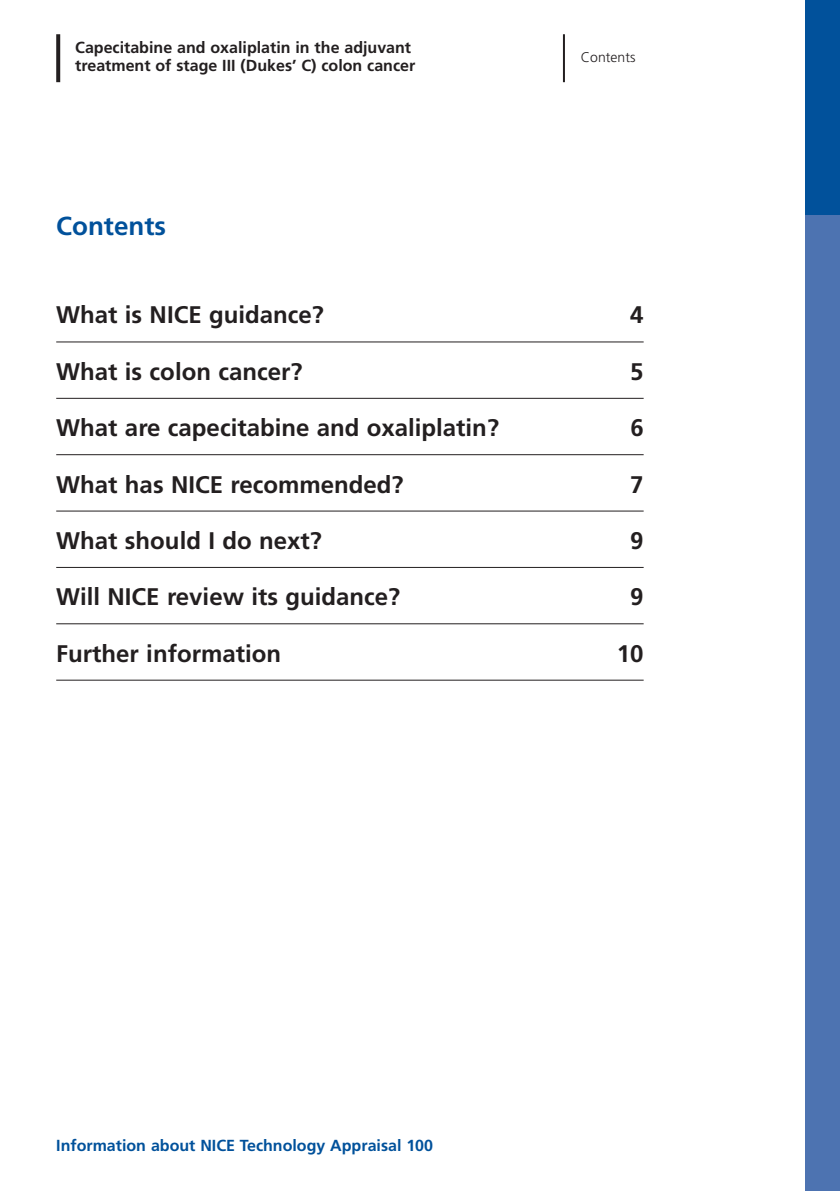
<style>
.page{position:relative;width:840px;height:1191px;background:#fff}
.page>*{position:absolute;margin:0;border:0;box-sizing:border-box;transform-origin:0 0}
.t1{font:700 26px "Frutiger";color:#01519b}
.t2{font:700 24px "Frutiger";color:#231f20}
.t3{font:700 16px/18px "Frutiger";color:#231f20}
.t4{font:700 16px "Frutiger";color:#01519b}
.t5{font:300 14px "Frutiger";color:#231f20}
</style>
<div class="page">
<div style="left:805px;top:0;width:34px;height:216px;background:#01519b"></div>
<div style="left:805px;top:216px;width:34px;height:975px;background:#4d73b1"></div>
<svg style="left:56px;top:34px;width:4px;height:48px"></svg>
<hr style="left:562px;top:34px;width:2px;height:48px;background:#231f20">
<hr style="left:56px;top:341px;width:587px;height:1px;background:#231f20">
<hr style="left:56px;top:398px;width:587px;height:1px;background:#231f20">
<hr style="left:56px;top:454px;width:587px;height:1px;background:#231f20">
<hr style="left:56px;top:510px;width:587px;height:1px;background:#231f20">
<hr style="left:56px;top:567px;width:587px;height:1px;background:#231f20">
<hr style="left:56px;top:623px;width:587px;height:1px;background:#231f20">
<hr style="left:56px;top:679px;width:587px;height:1px;background:#231f20">
<p class="t3" style="left:75px;top:40px;width:341px">Capecitabine and oxaliplatin in the adjuvant treatment of stage III (Dukes’ C) colon cancer</p>
<p class="t5" style="left:580px;top:51px;width:56px">Contents</p>
<p class="t1" style="left:56px;top:216px;width:111px">Contents</p>
<p class="t2" style="left:56px;top:305px;width:269px">What is NICE guidance?</p>
<p class="t2" style="left:630px;top:305px;width:15px">4</p>
<p class="t2" style="left:56px;top:362px;width:247px">What is colon cancer?</p>
<p class="t2" style="left:630px;top:362px;width:15px">5</p>
<p class="t2" style="left:56px;top:418px;width:444px">What are capecitabine and oxaliplatin?</p>
<p class="t2" style="left:630px;top:418px;width:15px">6</p>
<p class="t2" style="left:56px;top:474px;width:348px">What has NICE recommended?</p>
<p class="t2" style="left:630px;top:474px;width:15px">7</p>
<p class="t2" style="left:56px;top:531px;width:267px">What should I do next?</p>
<p class="t2" style="left:630px;top:531px;width:15px">9</p>
<p class="t2" style="left:56px;top:587px;width:345px">Will NICE review its guidance?</p>
<p class="t2" style="left:630px;top:587px;width:15px">9</p>
<p class="t2" style="left:56px;top:643px;width:226px">Further information</p>
<p class="t2" style="left:616px;top:643px;width:28px">10</p>
<p class="t4" style="left:56px;top:1138px;width:378px">Information about NICE Technology Appraisal 100</p>
</div>
